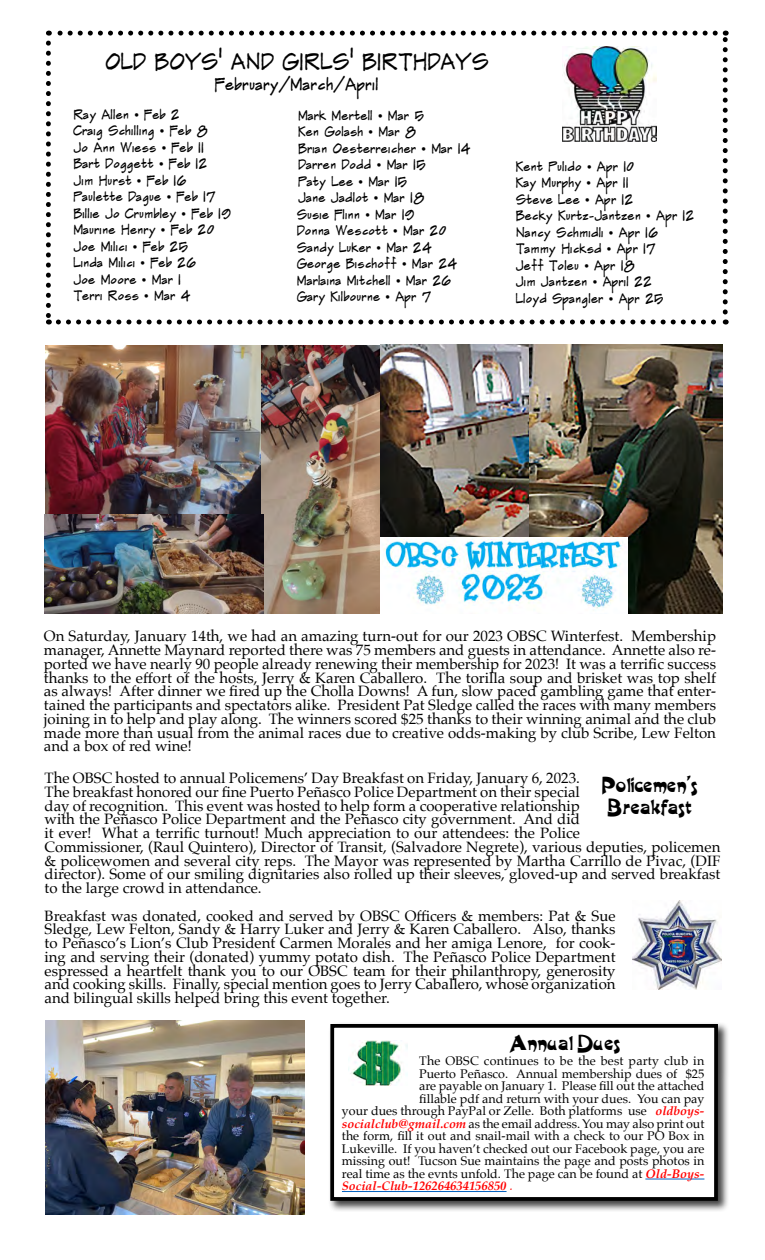
<style>
.page{position:relative;width:765px;height:1260px;background:#fff}
.page>*{position:absolute;margin:0;border:0;box-sizing:border-box;transform-origin:0 0}
.t1{font:22.5px/22.5px "Harlequin";color:#000}
.t2{font:22.5px "Frankthe Architect";color:#000}
.t3{font:17.5px "Frankthe Architect";color:#000}
.t4{font:15px/13.8px "Palatino";color:#000;text-align:justify}
.t5{font:13.75px/16.5px "Frankthe Architect";color:#000}
.t6{font:12.5px "Palatino";color:#000}
.t7{font:italic 700 12.5px "Palatino";color:#f00}
.s1{font-weight:700;font-style:italic;color:#f00}
.s2{font-weight:400}
</style>
<div class="page">
<svg style="left:46px;top:43px;width:5px;height:281px"></svg>
<svg style="left:58px;top:319px;width:668px;height:5px"></svg>
<svg style="left:723px;top:31px;width:5px;height:281px"></svg>
<svg style="left:48px;top:31px;width:667px;height:5px"></svg>
<img style="left:562px;top:47px;width:95px;height:95px">
<div style="left:328px;top:1022px;width:401px;height:190px;background:#000;opacity:.75"></div>
<div style="left:332px;top:1026px;width:384px;height:173px;background:#fff"></div>
<div style="left:330px;top:1024px;width:388px;height:177px;border:4px solid #000"></div>
<hr style="left:645px;top:1179px;width:59px;height:1px;background:#0563c1">
<hr style="left:342px;top:1191px;width:165px;height:1px;background:#0563c1">
<img style="left:348px;top:1041px;width:60px;height:44px">
<img style="left:45px;top:345px;width:217px;height:268px">
<img style="left:262px;top:344px;width:267px;height:269px">
<img style="left:46px;top:1021px;width:259px;height:194px">
<img style="left:632px;top:901px;width:90px;height:89px">
<img style="left:529px;top:344px;width:194px;height:269px">
<img style="left:380px;top:538px;width:248px;height:75px">
<h1 class="t2" style="left:105px;top:48px;width:385px">OLD BOYS’ AND GIRLS’ BIRTHDAYS</h1>
<p class="t3" style="left:215px;top:73px;width:165px">February/March/April</p>
<p class="t5" style="left:73px;top:106px;width:159px">Ray Allen • Feb 2<br>Craig Schilling • Feb 8<br>Jo Ann Wiess • Feb 11<br>Bart Doggett • Feb 12<br>Jim Hurst • Feb 16<br>Paulette Dague • Feb 17<br>Billie Jo Crumbley • Feb 19<br>Maurine Henry • Feb 20<br>Joe Milici • Feb 25<br>Linda Milici • Feb 26<br>Joe Moore • Mar 1<br>Terri Ross • Mar 4</p>
<p class="t5" style="left:297px;top:107px;width:176px">Mark Mertell • Mar 5<br>Ken Golash • Mar 8<br>Brian Oesterreicher • Mar 14<br>Darren Dodd • Mar 15<br>Paty Lee • Mar 15<br>Jane Jadlot • Mar 18<br>Susie Flinn • Mar 19<br>Donna Wescott • Mar 20<br>Sandy Luker • Mar 24<br>George Bischoff • Mar 24<br>Marlaina Mitchell • Mar 26<br>Gary Kilbourne • Apr 7</p>
<p class="t5" style="left:516px;top:158px;width:180px">Kent Pulido • Apr 10<br>Kay Murphy • Apr 11<br>Steve Lee • Apr 12<br>Becky Kurtz-Jantzen • Apr 12<br>Nancy Schmidli • Apr 16<br>Tammy Hicksd • Apr 17<br>Jeff Toleu • Apr 18<br>Jim Jantzen • April 22<br>Lloyd Spangler • Apr 25</p>
<p class="t4" style="left:44px;top:629px;width:674px">On Saturday, January 14th, we had an amazing turn-out for our 2023 OBSC Winterfest. Membership manager, Annette Maynard reported there was 75 members and guests in attendance. Annette also re&shy;ported we have nearly 90 people already renewing their membership for 2023! It was a terrific success thanks to the effort of the hosts, Jerry &amp; Karen Caballero. The torilla soup and brisket was top shelf as always! After dinner we fired up the Cholla Downs! A fun, slow paced gambling game that enter&shy;tained the participants and spectators alike. President Pat Sledge called the races with many members joining in to help and play along. The winners scored $25 thanks to their winning animal and the club made more than usual from the animal races due to creative odds-making by club Scribe, Lew Felton and a box of red wine!</p>
<p class="t4" style="left:45px;top:771px;width:677px;text-align:left">The OBSC hosted to annual Policemens’ Day Breakfast on Friday, January 6, 2023.<br>The breakfast honored our fine Puerto Peñasco Police Department on their special<br>day of recognition. This event was hosted to help form a cooperative relationship<br>with the Peñasco Police Department and the Peñasco city government. And did<br>it ever! What a terrific turnout! Much appreciation to our attendees: the Police<br>Commissioner, (Raul Quintero), Director of Transit, (Salvadore Negrete), various deputies, policemen &amp; policewomen and several city reps. The Mayor was represented by Martha Carrillo de Pivac, (DIF director). Some of our smiling dignitaries also rolled up their sleeves, gloved-up and served breakfast to the large crowd in attendance.</p>
<p class="t4" style="left:45px;top:909px;width:573px">Breakfast was donated, cooked and served by OBSC Officers &amp; members: Pat &amp; Sue Sledge, Lew Felton, Sandy &amp; Harry Luker and Jerry &amp; Karen Caballero. Also, thanks to Peñasco’s Lion’s Club President Carmen Morales and her amiga Lenore, for cook&shy;ing and serving their (donated) yummy potato dish. The Peñasco Police Department espressed a heartfelt thank you to our OBSC team for their philanthropy, generosity and cooking skills. Finally, special mention goes to Jerry Caballero, whose organization and bilingual skills helped bring this event together.</p>
<h1 class="t1" style="left:602px;top:774px;width:97px">Policemen’s<br>Breakfast</h1>
<h1 class="t1" style="left:510px;top:1032px;width:112px">Annual Dues</h1>
<p class="t6" style="left:419px;top:1051px;width:287px">The OBSC continues to be the best party club in</p>
<p class="t6" style="left:419px;top:1063px;width:287px">Puerto Peñasco. Annual membership dues of $25</p>
<p class="t6" style="left:419px;top:1076px;width:287px">are payable on January 1. Please fill out the attached</p>
<p class="t6" style="left:419px;top:1088px;width:287px">fillable pdf and return with your dues. You can pay</p>
<p class="t6" style="left:342px;top:1101px;width:364px">your dues through PayPal or Zelle. Both platforms use <span class="s1">oldboys-</span></p>
<p class="t6" style="left:342px;top:1113px;width:364px"><span class="s1">socialclub@gmail.com</span> as the email address. You may also print out</p>
<p class="t6" style="left:342px;top:1126px;width:364px">the form, fill it out and snail-mail with a check to our PO Box in</p>
<p class="t6" style="left:342px;top:1138px;width:364px">Lukeville. If you haven’t checked out our Facebook page, you are</p>
<p class="t6" style="left:342px;top:1151px;width:364px">missing out! Tucson Sue maintains the page and posts photos in</p>
<p class="t6" style="left:342px;top:1163px;width:364px">real time as the evnts unfold. The page can be found at <span class="s1">Old-Boys-</span></p>
<p class="t7" style="left:342px;top:1176px;width:172px">Social-Club-126264634156850 <span class="s2">.</span></p>
</div>
